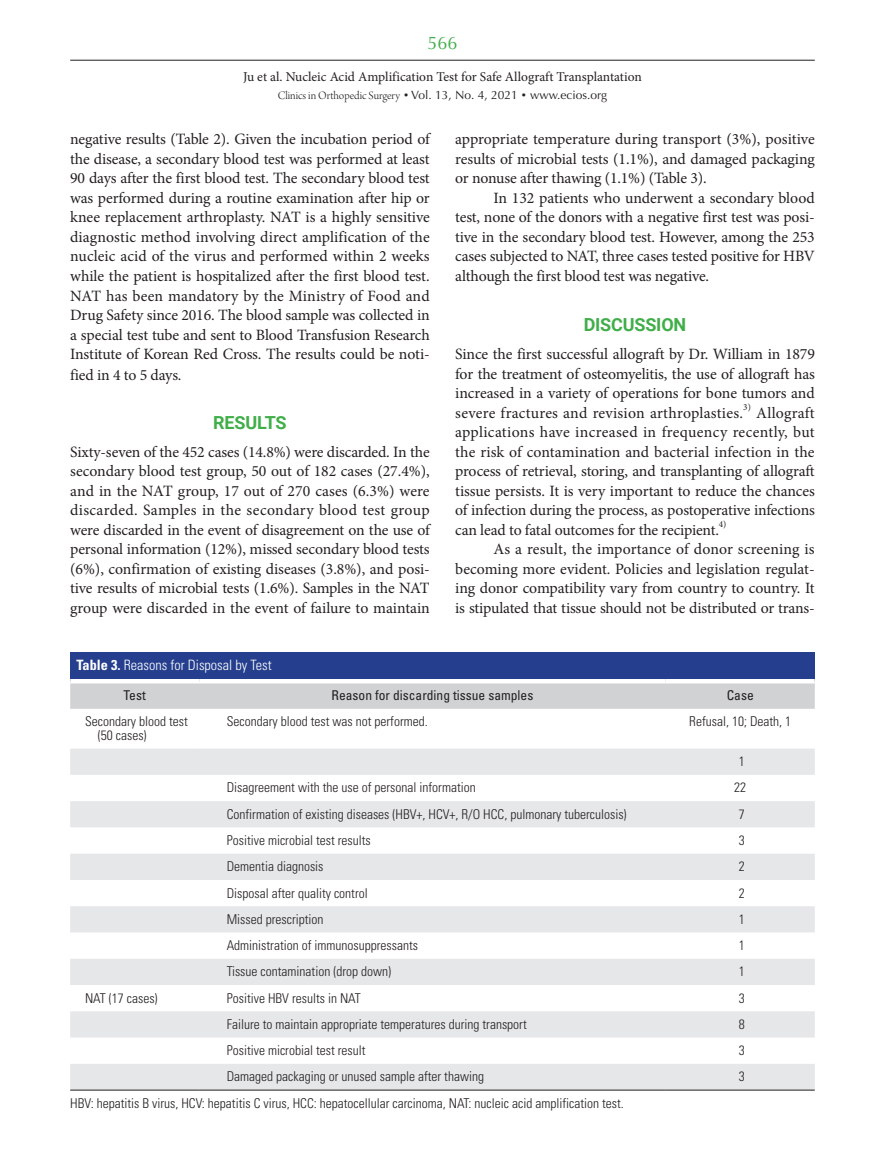
<style>
.page{position:relative;width:885px;height:1170px;background:#fff}
.page>*{position:absolute;margin:0;border:0;box-sizing:border-box;transform-origin:0 0}
.t1{font:700 18px "Roboto";letter-spacing:-.01em;color:#40ae49}
.t2{font:18px "Optima LT Std";color:#40ae49}
.t3{font:15.75px/19.5px "Minion Pro";letter-spacing:-.01em;color:#231f20;text-align:justify}
.t4{font:300 condensed 14.25px "Univers LT Std";color:#fff}
.t5{font:300 condensed 13.5px/13.5px "Univers LT Std";color:#231f20}
.t6{font:13.5px "Minion Pro";color:#231f20}
.t7{font:condensed 13.5px "Univers LT Std";color:#231f20}
.t8{font:12px "Optima LT Std";color:#231f20}
.t9{font:9.15px "Minion Pro";color:#231f20}
.s1{font-family:"Arno Pro Light Display"}
.s2{font-size:9px}
.s3{font-weight:700}
</style>
<div class="page">
<hr style="left:70px;top:60px;width:744px;height:1px;background:#231f20">
<div style="left:70px;top:652px;width:744px;height:29px;background:#253f8e"></div>
<div style="left:70px;top:683px;width:744px;height:25px;background:#d1d2d4"></div>
<svg style="left:70px;top:748px;width:744px;height:341px;fill:#e6e7e9"></svg>
<hr style="left:70px;top:1089px;width:129px;height:1px;background:#231f20">
<hr style="left:199px;top:1089px;width:466px;height:1px;background:#231f20">
<hr style="left:665px;top:1089px;width:149px;height:1px;background:#231f20">
<hr style="left:70px;top:679px;width:129px;height:4px;background:#fff">
<hr style="left:199px;top:679px;width:466px;height:4px;background:#fff">
<hr style="left:665px;top:679px;width:149px;height:4px;background:#fff">
<p class="t2" style="left:427px;top:32px;width:32px">566</p>
<p class="t6" style="left:243px;top:68px;width:400px">Ju et al. Nucleic Acid Amplification Test for Safe Allograft Transplantation</p>
<p class="t8" style="left:278px;top:88px;width:331px"><span class="s1">Clinics in Orthopedic Surgery</span> <span class="s2">•</span> Vol. 13, No. 4, 2021 <span class="s2">•</span> www.ecios.org</p>
<p class="t3" style="left:70px;top:130px;width:361px">negative results (Table 2). Given the incubation period of the disease, a secondary blood test was performed at least 90 days after the first blood test. The secondary blood test was performed during a routine examination after hip or knee replacement arthroplasty. NAT is a highly sensitive diagnostic method involving direct amplification of the nucleic acid of the virus and performed within 2 weeks while the patient is hospitalized after the first blood test.<br>NAT has been mandatory by the Ministry of Food and Drug Safety since 2016. The blood sample was collected in a special test tube and sent to Blood Transfusion Research Institute of Korean Red Cross. The results could be noti&shy;fied in 4 to 5 days.</p>
<p class="t1" style="left:213px;top:410px;width:75px">RESULTS</p>
<p class="t3" style="left:70px;top:442px;width:361px">Sixty-seven of the 452 cases (14.8%) were discarded. In the secondary blood test group, 50 out of 182 cases (27.4%), and in the NAT group, 17 out of 270 cases (6.3%) were discarded. Samples in the secondary blood test group were discarded in the event of disagreement on the use of personal information (12%), missed secondary blood tests (6%), confirmation of existing diseases (3.8%), and posi&shy;tive results of microbial tests (1.6%). Samples in the NAT group were discarded in the event of failure to maintain</p>
<p class="t3" style="left:455px;top:130px;width:361px">appropriate temperature during transport (3%), positive results of microbial tests (1.1%), and damaged packaging or nonuse after thawing (1.1%) (Table 3).</p>
<p class="t3" style="left:455px;top:188px;width:361px;text-indent:38px">In 132 patients who underwent a secondary blood test, none of the donors with a negative first test was posi&shy;tive in the secondary blood test. However, among the 253 cases subjected to NAT, three cases tested positive for HBV although the first blood test was negative.</p>
<p class="t1" style="left:583px;top:312px;width:104px">DISCUSSION</p>
<p class="t3" style="left:455px;top:344px;width:361px">Since the first successful allograft by Dr. William in 1879 for the treatment of osteomyelitis, the use of allograft has increased in a variety of operations for bone tumors and severe fractures and revision arthroplasties.</p>
<p class="t9" style="left:743px;top:401px;width:9px">3)</p>
<p class="t3" style="left:455px;top:403px;width:361px;text-indent:301px">Allograft applications have increased in frequency recently, but the risk of contamination and bacterial infection in the process of retrieval, storing, and transplanting of allograft tissue persists. It is very important to reduce the chances of infection during the process, as postoperative infections can lead to fatal outcomes for the recipient.</p>
<p class="t9" style="left:718px;top:518px;width:9px">4)</p>
<p class="t3" style="left:455px;top:539px;width:361px;text-indent:38px">As a result, the importance of donor screening is becoming more evident. Policies and legislation regulat&shy;ing donor compatibility vary from country to country. It is stipulated that tissue should not be distributed or trans-</p>
<p class="t4" style="left:77px;top:656px;width:196px"><span class="s3">Table 3.</span> Reasons for Disposal by Test</p>
<p class="t7" style="left:123px;top:686px;width:24px">Test</p>
<p class="t7" style="left:331px;top:686px;width:203px">Reason for discarding tissue samples</p>
<p class="t7" style="left:726px;top:686px;width:28px">Case</p>
<p class="t5" style="left:98px;top:714px;width:91px;text-indent:-13px">Secondary blood test (50 cases)</p>
<p class="t5" style="left:227px;top:714px;width:202px">Secondary blood test was not performed.</p>
<p class="t5" style="left:689px;top:714px;width:103px">Refusal, 10; Death, 1</p>
<p class="t5" style="left:738px;top:754px;width:7px">1</p>
<p class="t5" style="left:227px;top:780px;width:250px">Disagreement with the use of personal information</p>
<p class="t5" style="left:734px;top:780px;width:13px">22</p>
<p class="t5" style="left:227px;top:807px;width:401px">Confirmation of existing diseases (HBV+, HCV+, R/O HCC, pulmonary tuberculosis)</p>
<p class="t5" style="left:738px;top:807px;width:7px">7</p>
<p class="t5" style="left:227px;top:833px;width:145px">Positive microbial test results</p>
<p class="t5" style="left:738px;top:833px;width:7px">3</p>
<p class="t5" style="left:227px;top:859px;width:98px">Dementia diagnosis</p>
<p class="t5" style="left:738px;top:859px;width:7px">2</p>
<p class="t5" style="left:227px;top:886px;width:142px">Disposal after quality control</p>
<p class="t5" style="left:738px;top:886px;width:7px">2</p>
<p class="t5" style="left:227px;top:912px;width:98px">Missed prescription</p>
<p class="t5" style="left:738px;top:912px;width:7px">1</p>
<p class="t5" style="left:227px;top:938px;width:193px">Administration of immunosuppressants</p>
<p class="t5" style="left:738px;top:938px;width:7px">1</p>
<p class="t5" style="left:227px;top:964px;width:166px">Tissue contamination (drop down)</p>
<p class="t5" style="left:738px;top:964px;width:7px">1</p>
<p class="t5" style="left:85px;top:991px;width:74px">NAT (17 cases)</p>
<p class="t5" style="left:227px;top:991px;width:136px">Positive HBV results in NAT</p>
<p class="t5" style="left:738px;top:991px;width:7px">3</p>
<p class="t5" style="left:227px;top:1017px;width:301px">Failure to maintain appropriate temperatures during transport</p>
<p class="t5" style="left:738px;top:1017px;width:7px">8</p>
<p class="t5" style="left:227px;top:1043px;width:140px">Positive microbial test result</p>
<p class="t5" style="left:738px;top:1043px;width:7px">3</p>
<p class="t5" style="left:227px;top:1069px;width:259px">Damaged packaging or unused sample after thawing</p>
<p class="t5" style="left:738px;top:1069px;width:7px">3</p>
<p class="t5" style="left:70px;top:1096px;width:555px">HBV: hepatitis B virus, HCV: hepatitis C virus, HCC: hepatocellular carcinoma, NAT: nucleic acid amplification test.</p>
</div>
